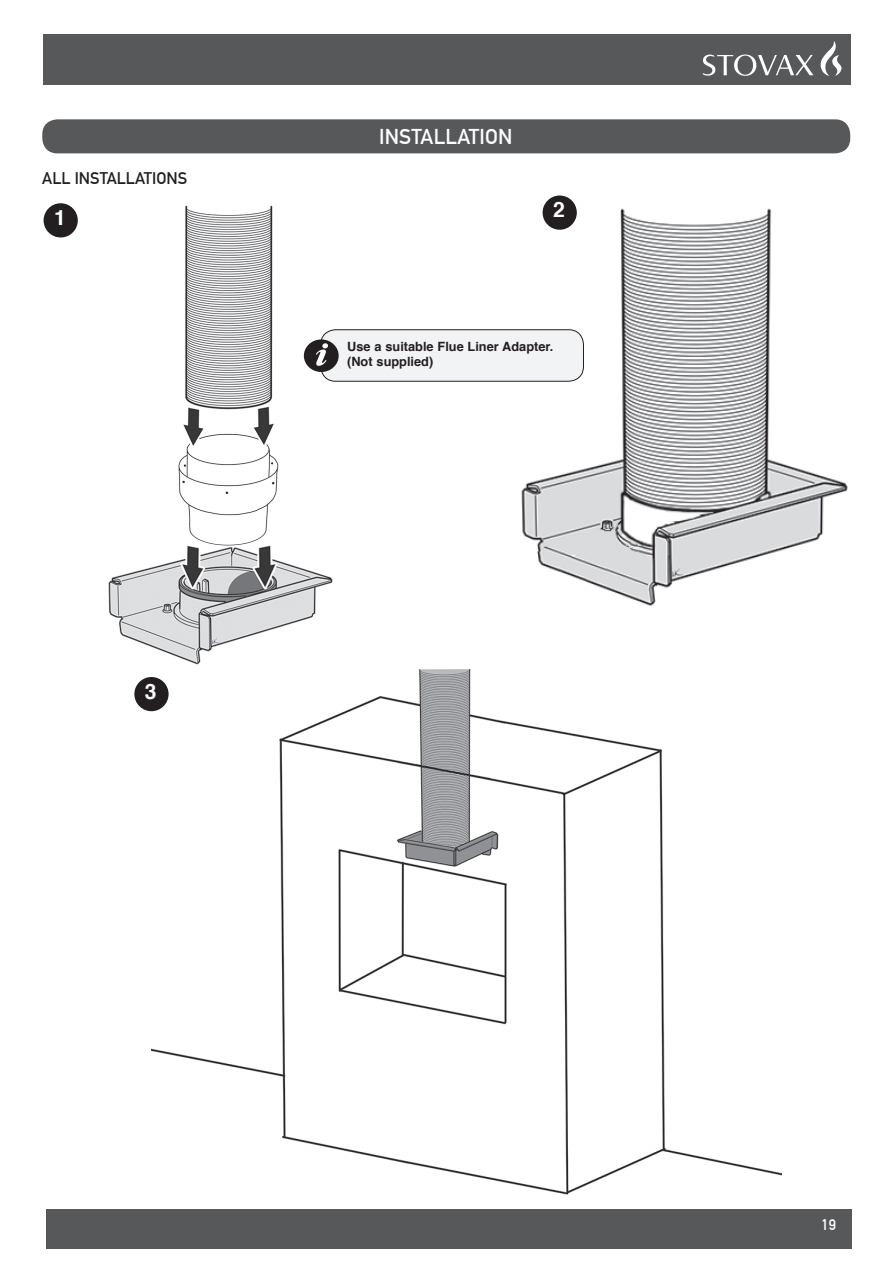
<style>
.page{position:relative;width:893px;height:1263px;background:#fff}
.page>*{position:absolute;margin:0;border:0;box-sizing:border-box;transform-origin:0 0}
.t1{font:700 21.15px "Helvetica";color:#fff}
.t2{font:700 21px "DIN Alternate";letter-spacing:.01em;color:#fff}
.t3{font:700 16.5px "DIN Alternate";color:#231f20}
.t4{font:700 15px "DIN Alternate";color:#fff}
.t5{font:700 12.75px/15.3px "Helvetica";color:#231f20}
</style>
<div class="page">
<div style="left:43px;top:35px;width:807px;height:50px;background:#57585a"></div>
<div style="left:46px;top:1209px;width:805px;height:39px;background:#57585a"></div>
<img style="left:821px;top:41px;width:13px;height:35px">
<img style="left:521px;top:204px;width:327px;height:402px">
<img style="left:108px;top:205px;width:225px;height:460px">
<div style="left:42px;top:119px;width:808px;height:34px;background:#57585a;border-radius:15px"></div>
<img style="left:152px;top:669px;width:629px;height:526px">
<div style="left:321px;top:330px;width:262px;height:51px;background:#f2f3f4;border-radius:15px"></div>
<div style="left:320px;top:329px;width:264px;height:53px;border:1px solid #231f20;border-radius:15px"></div>
<div style="left:304px;top:339px;width:35px;height:33px;background:#231f20;border-radius:50%"></div>
<svg style="left:316px;top:343px;width:12px;height:23px"></svg>
<div style="left:44px;top:203px;width:34px;height:34px;background:#231f20;border-radius:50%"></div>
<div style="left:543px;top:195px;width:34px;height:35px;background:#231f20;border-radius:50%"></div>
<div style="left:134px;top:677px;width:35px;height:34px;background:#231f20;border-radius:50%"></div>
<p class="t3" style="left:42px;top:166px;width:146px">ALL INSTALLATIONS</p>
<h1 class="t1" style="left:54px;top:200px;width:13px">1</h1>
<h1 class="t1" style="left:145px;top:674px;width:13px">3</h1>
<h2 class="t2" style="left:379px;top:121px;width:135px">INSTALLATION</h2>
<h1 class="t1" style="left:553px;top:193px;width:13px">2</h1>
<p class="t5" style="left:347px;top:339px;width:208px">Use a suitable Flue Liner Adapter. (Not supplied)</p>
<p class="t4" style="left:821px;top:1213px;width:16px">19</p>
</div>
